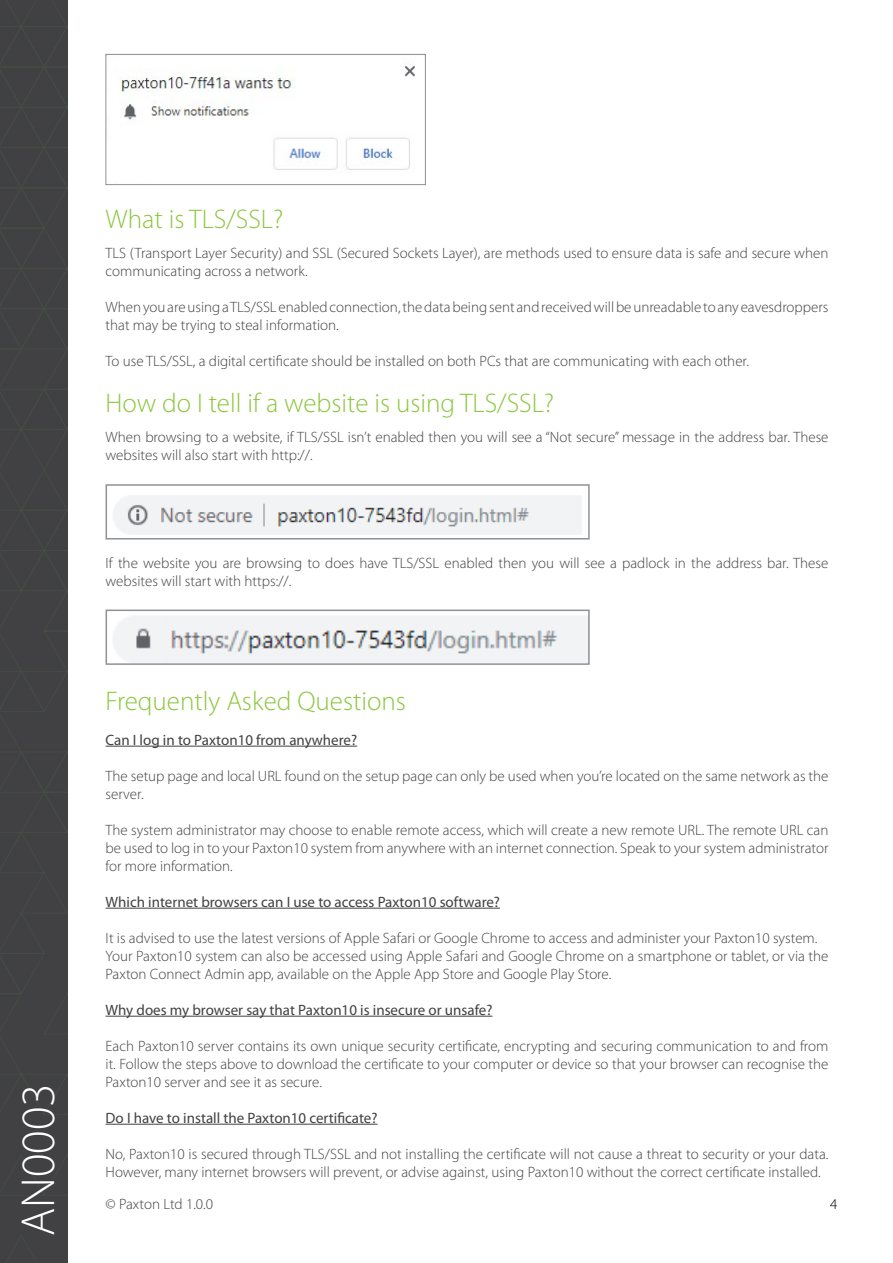
<style>
.page{position:relative;width:893px;height:1263px;background:#fff}
.page>*{position:absolute;margin:0;border:0;box-sizing:border-box;transform-origin:0 0}
.t1{font:300 48px "Myriad Pro";color:#fff}
.t2{font:300 27px "Myriad Pro";color:#8dc63f}
.t3{font:300 15px/18px "Myriad Pro";color:#414042}
.t4{font:15px "Myriad Pro";color:#414042}
.t5{font:300 15px "Myriad Pro";color:#000}
</style>
<div class="page">
<div style="left:0;top:0;width:67px;height:1263px;background:#414042"></div>
<svg style="left:6px;top:1235px;width:31px;height:28px"></svg>
<svg style="left:0;top:0;width:67px;height:1196px"></svg>
<hr style="left:106px;top:746px;width:251px;height:1px;background:#414042">
<hr style="left:106px;top:908px;width:394px;height:1px;background:#414042">
<hr style="left:106px;top:1016px;width:386px;height:1px;background:#414042">
<hr style="left:106px;top:1124px;width:272px;height:1px;background:#414042">
<img style="left:120px;top:66px;width:295px;height:104px">
<div style="left:106px;top:54px;width:320px;height:131px;border:1px solid #8f9194"></div>
<img style="left:113px;top:496px;width:469px;height:38px">
<div style="left:106px;top:484px;width:484px;height:55px;border:2px solid #8f9194"></div>
<img style="left:113px;top:616px;width:474px;height:46px">
<div style="left:106px;top:609px;width:484px;height:56px;border:2px solid #8f9194"></div>
<h1 class="t1" style="left:9px;top:1236px;width:154px;rotate:-90deg">AN0003</h1>
<h2 class="t2" style="left:106px;top:203px;width:179px">What is TLS/SSL?</h2>
<p class="t3" style="left:106px;top:244px;width:724px">TLS (Transport Layer Security) and SSL (Secured Sockets Layer), are methods used to ensure data is safe and secure when communicating across a network.</p>
<p class="t3" style="left:106px;top:298px;width:724px">When you are using a TLS/SSL enabled connection, the data being sent and received will be unreadable to any eavesdroppers that may be trying to steal information.</p>
<p class="t3" style="left:106px;top:352px;width:645px">To use TLS/SSL, a digital certificate should be installed on both PCs that are communicating with each other.</p>
<h2 class="t2" style="left:106px;top:387px;width:450px">How do I tell if a website is using TLS/SSL?</h2>
<p class="t3" style="left:106px;top:428px;width:724px">When browsing to a website, if TLS/SSL isn’t enabled then you will see a “Not secure” message in the address bar. These websites will also start with http://.</p>
<p class="t3" style="left:106px;top:554px;width:724px">If the website you are browsing to does have TLS/SSL enabled then you will see a padlock in the address bar. These websites will start with https://.</p>
<h2 class="t2" style="left:106px;top:685px;width:302px">Frequently Asked Questions</h2>
<p class="t4" style="left:106px;top:730px;width:253px">Can I log in to Paxton10 from anywhere?</p>
<p class="t3" style="left:106px;top:766px;width:724px">The setup page and local URL found on the setup page can only be used when you’re located on the same network as the server.</p>
<p class="t3" style="left:106px;top:820px;width:724px;text-align:justify">The system administrator may choose to enable remote access, which will create a new remote URL. The remote URL can be used to log in to your Paxton10 system from anywhere with an internet connection. Speak to your system administrator for more information.</p>
<p class="t4" style="left:106px;top:892px;width:396px">Which internet browsers can I use to access Paxton10 software?</p>
<p class="t3" style="left:106px;top:928px;width:724px">It is advised to use the latest versions of Apple Safari or Google Chrome to access and administer your Paxton10 system.<br>Your Paxton10 system can also be accessed using Apple Safari and Google Chrome on a smartphone or tablet, or via the<br>Paxton Connect Admin app, available on the Apple App Store and Google Play Store.</p>
<p class="t4" style="left:106px;top:1000px;width:388px">Why does my browser say that Paxton10 is insecure or unsafe?</p>
<p class="t3" style="left:106px;top:1036px;width:724px;text-align:justify">Each Paxton10 server contains its own unique security certificate, encrypting and securing communication to and from it. Follow the steps above to download the certificate to your computer or device so that your browser can recognise the Paxton10 server and see it as secure.</p>
<p class="t4" style="left:106px;top:1108px;width:273px">Do I have to install the Paxton10 certificate?</p>
<p class="t3" style="left:106px;top:1144px;width:724px">No, Paxton10 is secured through TLS/SSL and not installing the certificate will not cause a threat to security or your data.<br>However, many internet browsers will prevent, or advise against, using Paxton10 without the correct certificate installed.</p>
<p class="t3" style="left:106px;top:1195px;width:109px">© Paxton Ltd 1.0.0</p>
<p class="t5" style="left:830px;top:1195px;width:9px">4</p>
</div>
